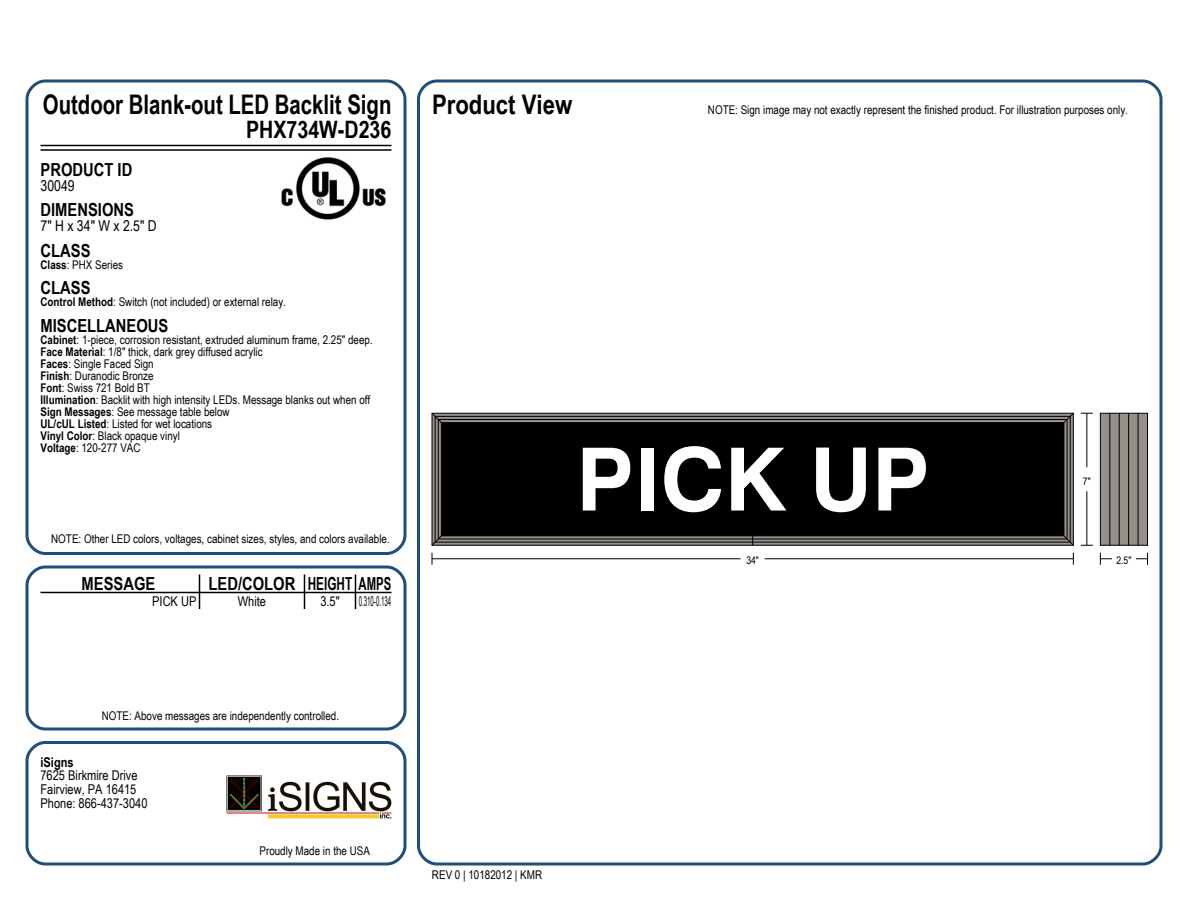
<style>
.page{position:relative;width:1188px;height:918px;background:#fff}
.page>*{position:absolute;margin:0;border:0;box-sizing:border-box;transform-origin:0 0}
.t1{font:700 87.3px "Swiss 721 BT";color:#fff}
.t2{font:700 27px "Arial Narrow";color:#000;scale:.92 1}
.t3{font:700 27px "Arial Narrow";color:#000}
.t4{font:700 24px "Arial Narrow";color:#000}
.t5{font:700 18px "Arial Narrow";color:#000}
.t6{font:15px "Arial Narrow";color:#000}
.t7{font:13.5px/13.8px "Arial Narrow";color:#000}
.t8{font:13.5px "Arial Narrow";color:#000;scale:.55 1}
.t9{font:700 13.5px "Arial Narrow";color:#000}
.t10{font:12px/12px "Arial Narrow";color:#000}
.t11{font:10.5px "Arial Narrow";color:#000}
.s1{font-weight:700}
</style>
<div class="page">
<div style="left:26px;top:80px;width:380px;height:475px;border:3px solid #1c4f79;border-radius:18px"></div>
<div style="left:26px;top:566px;width:380px;height:164px;border:3px solid #1c4f79;border-radius:18px"></div>
<div style="left:26px;top:741px;width:380px;height:125px;border:3px solid #1c4f79;border-radius:18px"></div>
<div style="left:417px;top:80px;width:745px;height:786px;border:3px solid #1c4f79;border-radius:18px"></div>
<svg style="left:432px;top:413px;width:641px;height:132px;background:#676360"></svg>
<div style="left:435px;top:416px;width:635px;height:126px;border:1px solid #000"></div>
<div style="left:438px;top:419px;width:629px;height:120px;border:1px solid #000"></div>
<svg style="left:432px;top:535px;width:10px;height:11px"></svg>
<svg style="left:1064px;top:535px;width:10px;height:11px"></svg>
<svg style="left:432px;top:413px;width:10px;height:10px"></svg>
<svg style="left:1064px;top:413px;width:10px;height:10px"></svg>
<div style="left:441px;top:423px;width:623px;height:113px;background:#000"></div>
<div style="left:1100px;top:413px;width:48px;height:132px;background:#96908b;border:1px solid #000"></div>
<hr style="left:1110px;top:413px;width:1px;height:132px;background:#000">
<hr style="left:1119px;top:413px;width:1px;height:132px;background:#000">
<hr style="left:1128px;top:413px;width:1px;height:132px;background:#000">
<hr style="left:1138px;top:413px;width:1px;height:132px;background:#000">
<svg style="left:1081px;top:545px;width:12px;height:1px"></svg>
<hr style="left:1087px;top:491px;width:1px;height:54px;background:#000">
<hr style="left:1087px;top:413px;width:1px;height:54px;background:#000">
<svg style="left:1073px;top:553px;width:1px;height:12px"></svg>
<hr style="left:432px;top:559px;width:309px;height:1px;background:#000">
<hr style="left:765px;top:559px;width:308px;height:1px;background:#000">
<svg style="left:1100px;top:553px;width:12px;height:12px"></svg>
<svg style="left:1136px;top:553px;width:12px;height:12px"></svg>
<hr style="left:40px;top:145px;width:352px;height:1px;background:#000">
<hr style="left:40px;top:149px;width:352px;height:2px;background:#000">
<img style="left:281px;top:157px;width:105px;height:63px">
<hr style="left:40px;top:592px;width:352px;height:1px;background:#000">
<hr style="left:199px;top:574px;width:1px;height:35px;background:#000">
<hr style="left:304px;top:574px;width:1px;height:35px;background:#000">
<hr style="left:355px;top:574px;width:1px;height:35px;background:#000">
<img style="left:226px;top:776px;width:166px;height:43px">
<h2 class="t2" style="left:43px;top:84px;width:380px">Outdoor Blank-out LED Backlit Sign</h2>
<h3 class="t4" style="left:246px;top:111px;width:147px">PHX734W-D236</h3>
<h3 class="t5" style="left:40px;top:156px;width:93px">PRODUCT ID</h3>
<p class="t6" style="left:40px;top:174px;width:36px">30049</p>
<h3 class="t5" style="left:40px;top:196px;width:95px">DIMENSIONS</h3>
<p class="t6" style="left:40px;top:215px;width:118px">7" H x 34" W x 2.5" D</p>
<h3 class="t5" style="left:40px;top:237px;width:52px">CLASS</h3>
<p class="t10" style="left:40px;top:258px;width:84px"><span class="s1">Class</span>: PHX Series</p>
<h3 class="t5" style="left:40px;top:274px;width:52px">CLASS</h3>
<p class="t10" style="left:40px;top:295px;width:247px"><span class="s1">Control Method</span>: Switch (not included) or external relay.</p>
<h3 class="t5" style="left:40px;top:312px;width:129px">MISCELLANEOUS</h3>
<p class="t10" style="left:40px;top:333px;width:334px"><span class="s1">Cabinet</span>: 1-piece, corrosion resistant, extruded aluminum frame, 2.25" deep.<br><span class="s1">Face Material</span>: 1/8" thick, dark grey diffused acrylic<br><span class="s1">Faces</span>: Single Faced Sign<br><span class="s1">Finish</span>: Duranodic Bronze<br><span class="s1">Font</span>: Swiss 721 Bold BT<br><span class="s1">Illumination</span>: Backlit with high intensity LEDs. Message blanks out when off <span class="s1">Sign Messages</span>: See message table below<br><span class="s1">UL/cUL Listed</span>: Listed for wet locations<br><span class="s1">Vinyl Color</span>: Black opaque vinyl<br><span class="s1">Voltage</span>: 120-277 VAC</p>
<p class="t10" style="left:51px;top:532px;width:340px">NOTE: Other LED colors, voltages, cabinet sizes, styles, and colors available.</p>
<h3 class="t5" style="left:82px;top:570px;width:75px">MESSAGE</h3>
<h3 class="t5" style="left:209px;top:570px;width:184px">LED/COLOR HEIGHT AMPS</h3>
<p class="t7" style="left:152px;top:594px;width:46px">PICK UP</p>
<p class="t7" style="left:238px;top:594px;width:30px">White</p>
<p class="t7" style="left:320px;top:594px;width:21px">3.5"</p>
<p class="t8" style="left:359px;top:591px;width:61px">0.310-0.134</p>
<h2 class="t3" style="left:432px;top:84px;width:142px">Product View</h2>
<p class="t10" style="left:708px;top:103px;width:422px">NOTE: Sign image may not exactly represent the finished product. For illustration purposes only.</p>
<h1 class="t1" style="left:576px;top:426px;width:355px">PICK UP</h1>
<p class="t11" style="left:1083px;top:473px;width:9px">7"</p>
<p class="t11" style="left:746px;top:553px;width:14px">34"</p>
<p class="t11" style="left:1116px;top:553px;width:17px">2.5"</p>
<p class="t10" style="left:102px;top:709px;width:239px">NOTE: Above messages are independently controlled.</p>
<p class="t9" style="left:40px;top:752px;width:35px">iSigns</p>
<p class="t7" style="left:40px;top:768px;width:109px">7625 Birkmire Drive<br>Fairview, PA 16415<br>Phone: 866-437-3040</p>
<p class="t10" style="left:260px;top:844px;width:112px">Proudly Made in the USA</p>
<p class="t10" style="left:432px;top:868px;width:112px">REV 0 | 10182012 | KMR</p>
</div>
